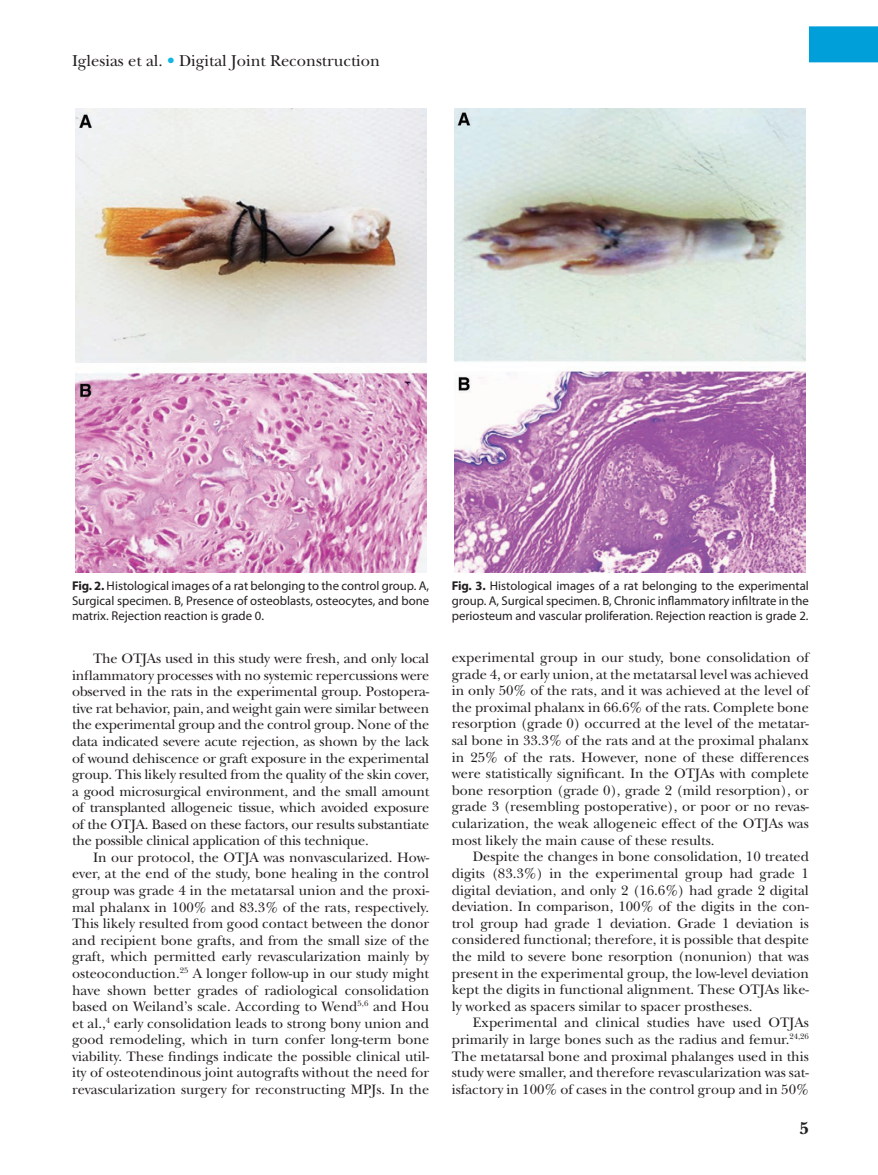
<style>
.page{position:relative;width:878px;height:1175px;background:#fff}
.page>*{position:absolute;margin:0;border:0;box-sizing:border-box;transform-origin:0 0}
.t1{font:700 18px "New Baskerville";color:#231f20}
.t2{font:16.5px "New Baskerville";color:#231f20}
.t3{font:14.25px/16.5px "New Baskerville";color:#231f20;text-align:justify}
.t4{font:12.75px/15px "Myriad Pro";color:#231f20;text-align:justify}
.s1{color:#13b5e4}
.s2{font-weight:700}
</style>
<div class="page">
<div style="left:808px;top:26px;width:70px;height:36px;background:#009fda"></div>
<img style="left:75px;top:108px;width:351px;height:465px">
<img style="left:455px;top:108px;width:350px;height:464px">
<p class="t2" style="left:72px;top:51px;width:309px">Iglesias et al. <span class="s1">•</span> Digital Joint Reconstruction</p>
<p class="t4" style="left:72px;top:578px;width:359px"><span class="s2">Fig. 2.</span> Histological images of a rat belonging to the control group. A, Surgical specimen. B, Presence of osteoblasts, osteocytes, and bone matrix. Rejection reaction is grade 0.</p>
<p class="t4" style="left:452px;top:578px;width:358px"><span class="s2">Fig. 3.</span> Histological images of a rat belonging to the experimental group. A, Surgical specimen. B, Chronic inflammatory infiltrate in the periosteum and vascular proliferation. Rejection reaction is grade 2.</p>
<p class="t3" style="left:72px;top:650px;width:359px;text-indent:21px">The OTJAs used in this study were fresh, and only local inflammatory processes with no systemic repercussions were observed in the rats in the experimental group. Postopera&shy;tive rat behavior, pain, and weight gain were similar between the experimental group and the control group. None of the data indicated severe acute rejection, as shown by the lack of wound dehiscence or graft exposure in the experimental group. This likely resulted from the quality of the skin cover, a good microsurgical environment, and the small amount of transplanted allogeneic tissue, which avoided exposure of the OTJA. Based on these factors, our results substantiate the possible clinical application of this technique.</p>
<p class="t3" style="left:72px;top:849px;width:359px;text-indent:21px">In our protocol, the OTJA was nonvascularized. How&shy;ever, at the end of the study, bone healing in the control group was grade 4 in the metatarsal union and the proxi&shy;mal phalanx in 100% and 83.3% of the rats, respectively.<br>This likely resulted from good contact between the donor and recipient bone grafts, and from the small size of the graft, which permitted early revascularization mainly by osteoconduction.<sup>25</sup> A longer follow-up in our study might have shown better grades of radiological consolidation based on Weiland’s scale. According to Wend<sup>5,6</sup> and Hou et al.,<sup>4</sup> early consolidation leads to strong bony union and good remodeling, which in turn confer long-term bone viability. These findings indicate the possible clinical util&shy;ity of osteotendinous joint autografts without the need for revascularization surgery for reconstructing MPJs. In the</p>
<p class="t3" style="left:452px;top:649px;width:359px">experimental group in our study, bone consolidation of grade 4, or early union, at the metatarsal level was achieved in only 50% of the rats, and it was achieved at the level of the proximal phalanx in 66.6% of the rats. Complete bone resorption (grade 0) occurred at the level of the metatar&shy;sal bone in 33.3% of the rats and at the proximal phalanx in 25% of the rats. However, none of these differences were statistically significant. In the OTJAs with complete bone resorption (grade 0), grade 2 (mild resorption), or grade 3 (resembling postoperative), or poor or no revas&shy;cularization, the weak allogeneic effect of the OTJAs was most likely the main cause of these results.</p>
<p class="t3" style="left:452px;top:848px;width:359px;text-indent:21px">Despite the changes in bone consolidation, 10 treated digits (83.3%) in the experimental group had grade 1 digital deviation, and only 2 (16.6%) had grade 2 digital deviation. In comparison, 100% of the digits in the con&shy;trol group had grade 1 deviation. Grade 1 deviation is considered functional; therefore, it is possible that despite the mild to severe bone resorption (nonunion) that was present in the experimental group, the low-level deviation kept the digits in functional alignment. These OTJAs like&shy;ly worked as spacers similar to spacer prostheses.</p>
<p class="t3" style="left:451px;top:1014px;width:359px;text-indent:21px">Experimental and clinical studies have used OTJAs primarily in large bones such as the radius and femur.<sup>24,26<br></sup>The metatarsal bone and proximal phalanges used in this study were smaller, and therefore revascularization was sat&shy;isfactory in 100% of cases in the control group and in 50%</p>
<p class="t1" style="left:799px;top:1118px;width:11px">5</p>
</div>
